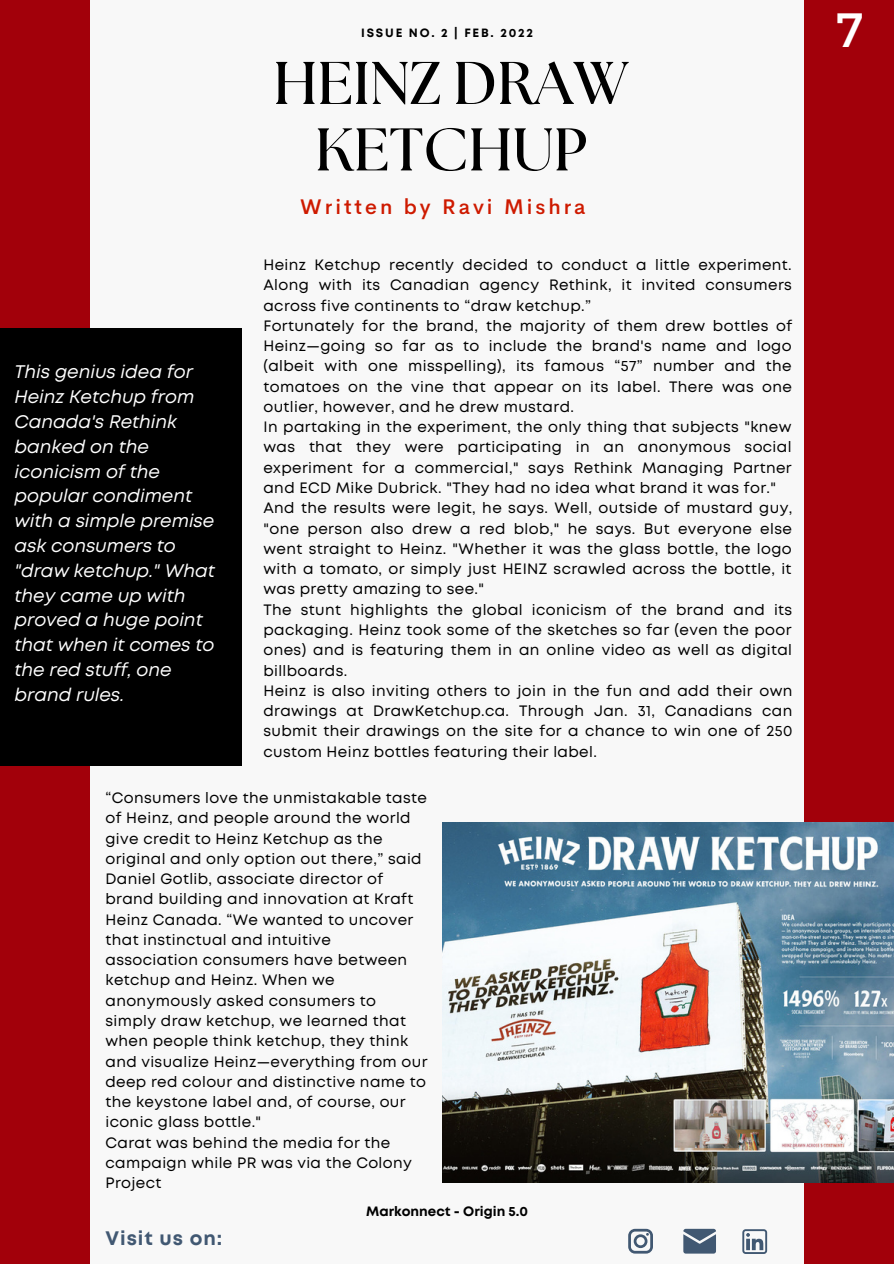
<style>
.page{position:relative;width:894px;height:1264px;background:#fff}
.page>*{position:absolute;margin:0;border:0;box-sizing:border-box;transform-origin:0 0}
.t1{font:700 60px/66.4px "The Seasons";color:#000;text-align:center}
.t2{font:48px "Montserrat";color:#fff}
.t3{font:500 21px "Cerebri Sans";letter-spacing:.14em;color:#ce1a00}
.t4{font:700 19.5px "Mont";letter-spacing:.05em;color:#415872}
.t5{font:italic 18.15px/24.8px "Mont";color:#fff}
.t6{font:15px/20.2px "Mont";letter-spacing:.025em;color:#000;text-align:justify}
.t7{font:700 13.5px "Mont";color:#000}
.t8{font:700 12px "Mont";letter-spacing:.15em;color:#000}
</style>
<div class="page">
<div style="left:0;top:0;width:893px;height:1263px;background:#f8f8f8"></div>
<div style="left:804px;top:0;width:89px;height:1263px;background:#a2000a"></div>
<img style="left:443px;top:822px;width:450px;height:360px">
<svg style="left:683px;top:1228px;width:32px;height:25px"></svg>
<svg style="left:628px;top:1228px;width:24px;height:25px"></svg>
<svg style="left:742px;top:1229px;width:25px;height:24px"></svg>
<div style="left:0;top:0;width:89px;height:1263px;background:#a2000a"></div>
<div style="left:0;top:329px;width:242px;height:436px;background:#000"></div>
<p class="t8" style="left:361px;top:28px;width:173px">ISSUE NO. 2 | FEB. 2022</p>
<p class="t5" style="left:15px;top:361px;width:202px">This genius idea for<br>Heinz Ketchup from<br>Canada's Rethink banked on the iconicism of the popular condiment with a simple premise ask consumers to "draw ketchup." What they came up with proved a huge point that when it comes to the red stuff, one brand rules.</p>
<p class="t1" style="left:273px;top:53px;width:357px">HEINZ DRAW<br>KETCHUP</p>
<p class="t3" style="left:300px;top:192px;width:286px">Written by Ravi Mishra</p>
<p class="t6" style="left:263px;top:256px;width:529px">Heinz Ketchup recently decided to conduct a little experiment.<br>Along with its Canadian agency Rethink, it invited consumers across five continents to “draw ketchup.”</p>
<p class="t6" style="left:263px;top:316px;width:530px">Fortunately for the brand, the majority of them drew bottles of Heinz—going so far as to include the brand's name and logo (albeit with one misspelling), its famous “57” number and the tomatoes on the vine that appear on its label. There was one outlier, however, and he drew mustard.</p>
<p class="t6" style="left:263px;top:418px;width:529px">In partaking in the experiment, the only thing that subjects "knew was that they were participating in an anonymous social experiment for a commercial," says Rethink Managing Partner and ECD Mike Dubrick. "They had no idea what brand it was for."</p>
<p class="t6" style="left:263px;top:499px;width:530px">And the results were legit, he says. Well, outside of mustard guy, "one person also drew a red blob," he says. But everyone else went straight to Heinz. "Whether it was the glass bottle, the logo with a tomato, or simply just HEINZ scrawled across the bottle, it was pretty amazing to see."</p>
<p class="t6" style="left:263px;top:600px;width:530px">The stunt highlights the global iconicism of the brand and its packaging. Heinz took some of the sketches so far (even the poor ones) and is featuring them in an online video as well as digital billboards.</p>
<p class="t6" style="left:263px;top:681px;width:530px">Heinz is also inviting others to join in the fun and add their own drawings at DrawKetchup.ca. Through Jan. 31, Canadians can submit their drawings on the site for a chance to win one of 250 custom Heinz bottles featuring their label.</p>
<p class="t6" style="left:105px;top:788px;width:323px;text-align:left">“Consumers love the unmistakable taste of Heinz, and people around the world give credit to Heinz Ketchup as the original and only option out there,” said Daniel Gotlib, associate director of brand building and innovation at Kraft Heinz Canada. “We wanted to uncover that instinctual and intuitive<br>association consumers have between ketchup and Heinz. When we anonymously asked consumers to simply draw ketchup, we learned that when people think ketchup, they think and visualize Heinz—everything from our deep red colour and distinctive name to the keystone label and, of course, our iconic glass bottle."</p>
<p class="t6" style="left:105px;top:1133px;width:308px;text-align:left">Carat was behind the media for the campaign while PR was via the Colony<br>Project</p>
<p class="t4" style="left:105px;top:1231px;width:118px">Visit us on:</p>
<p class="t7" style="left:366px;top:1206px;width:163px">Markonnect - Origin 5.0</p>
<p class="t2" style="left:835px;top:-2px;width:29px">7</p>
</div>
